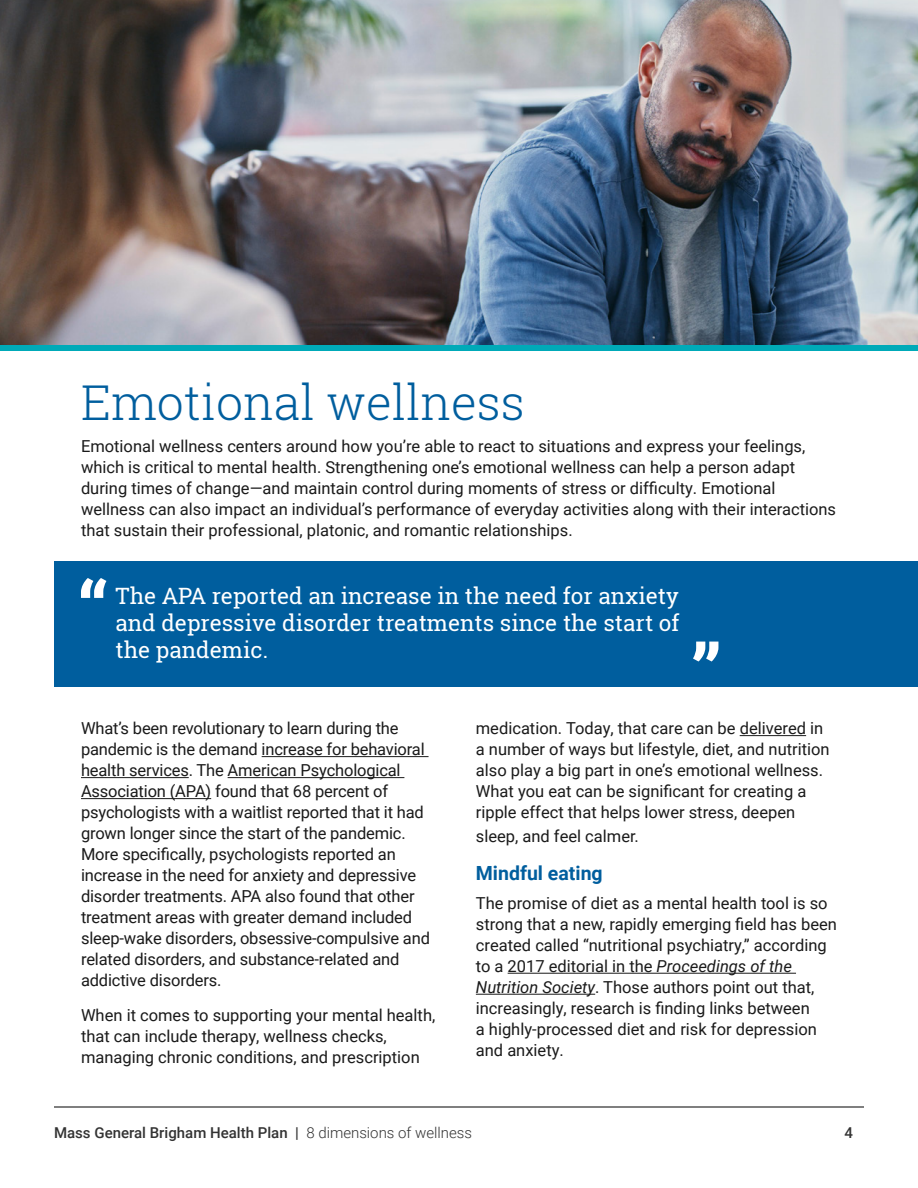
<style>
.page{position:relative;width:918px;height:1188px;background:#fff}
.page>*{position:absolute;margin:0;border:0;box-sizing:border-box;transform-origin:0 0}
.t1{font:300 48px "Roboto Slab";color:#005e9e}
.t2{font:22.5px/27px "Roboto Slab";color:#fff;text-align:justify}
.t3{font:700 19.5px "Roboto";color:#005e9e}
.t4{font:16.5px/21px "Roboto";color:#1a1a1a}
.t5{font:500 15px "Roboto";color:#333}
.s1{font-style:italic}
.s2{font-weight:300}
</style>
<div class="page">
<hr style="left:262px;top:756px;width:167px;height:1px;background:#1a1a1a">
<hr style="left:81px;top:777px;width:108px;height:1px;background:#1a1a1a">
<hr style="left:228px;top:777px;width:176px;height:1px;background:#1a1a1a">
<hr style="left:81px;top:798px;width:130px;height:1px;background:#1a1a1a">
<hr style="left:740px;top:735px;width:66px;height:1px;background:#1a1a1a">
<hr style="left:508px;top:973px;width:288px;height:1px;background:#1a1a1a">
<hr style="left:476px;top:994px;width:119px;height:1px;background:#1a1a1a">
<img style="left:0;top:0;width:918px;height:346px">
<div style="left:0;top:346px;width:918px;height:5px;background:#00aab8"></div>
<div style="left:54px;top:561px;width:864px;height:126px;background:#005e9e"></div>
<svg style="left:81px;top:578px;width:25px;height:20px"></svg>
<svg style="left:693px;top:642px;width:25px;height:20px"></svg>
<hr style="left:54px;top:1107px;width:810px;height:1px;background:#000">
<p class="t1" style="left:81px;top:370px;width:445px">Emotional wellness</p>
<p class="t4" style="left:81px;top:435px;width:757px">Emotional wellness centers around how you’re able to react to situations and express your feelings, which is critical to mental health. Strengthening one’s emotional wellness can help a person adapt during times of change—and maintain control during moments of stress or difficulty. Emotional wellness can also impact an individual’s performance of everyday activities along with their interactions that sustain their professional, platonic, and romantic relationships.</p>
<p class="t2" style="left:116px;top:582px;width:565px">The APA reported an increase in the need for anxiety and depressive disorder treatments since the start of the pandemic.</p>
<p class="t4" style="left:81px;top:717px;width:351px">What’s been revolutionary to learn during the pandemic is the demand increase for behavioral health services. The American Psychological Association (APA) found that 68 percent of psychologists with a waitlist reported that it had grown longer since the start of the pandemic.<br>More specifically, psychologists reported an increase in the need for anxiety and depressive disorder treatments. APA also found that other treatment areas with greater demand included sleep-wake disorders, obsessive-compulsive and related disorders, and substance-related and addictive disorders.</p>
<p class="t4" style="left:81px;top:1004px;width:356px">When it comes to supporting your mental health, that can include therapy, wellness checks, managing chronic conditions, and prescription</p>
<p class="t4" style="left:476px;top:717px;width:355px">medication. Today, that care can be delivered in a number of ways but lifestyle, diet, and nutrition also play a big part in one’s emotional wellness.<br>What you eat can be significant for creating a ripple effect that helps lower stress, deepen</p>
<p class="t4" style="left:476px;top:825px;width:165px">sleep, and feel calmer.</p>
<p class="t3" style="left:476px;top:859px;width:128px">Mindful eating</p>
<p class="t4" style="left:476px;top:892px;width:363px">The promise of diet as a mental health tool is so strong that a new, rapidly emerging field has been created called “nutritional psychiatry,” according to a 2017 editorial in the <span class="s1">Proceedings of the Nutrition Society</span>. Those authors point out that, increasingly, research is finding links between<br>a highly-processed diet and risk for depression and anxiety.</p>
<p class="t5" style="left:54px;top:1122px;width:420px">Mass General Brigham Health Plan | <span class="s2">8 dimensions of wellness</span></p>
<p class="t5" style="left:845px;top:1122px;width:10px">4</p>
</div>
